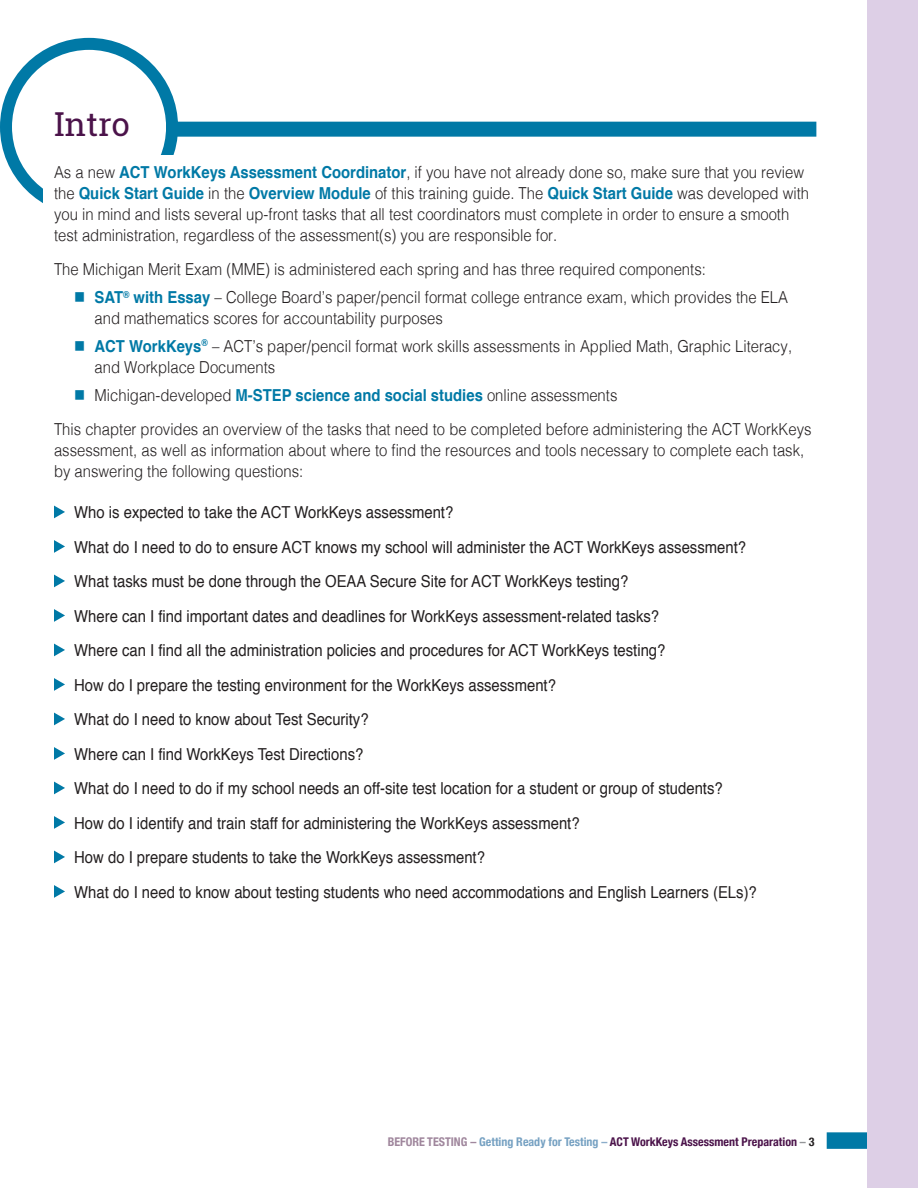
<style>
.page{position:relative;width:918px;height:1188px;background:#fff}
.page>*{position:absolute;margin:0;border:0;box-sizing:border-box;transform-origin:0 0}
.SectionHd{font:33px "Roboto Slab";color:#4b134a}
.text1{font:300 16.5px/21px "Helvetica";color:#231f20;scale:.9 1}
.intro_list{font:16.5px "Helvetica";color:#231f20;scale:.9 1}
.t1{font:700 condensed 12px "Helvetica Neue";color:#4b134a}
.s1{font-weight:700;color:#0079a6}
.s2{color:#0079a6}
.s3{color:#a0879d}
.s4{color:#76a1c2}
.s5{color:#8badca}
.s6{color:#939598}
.s7{color:#231f20}
</style>
<div class="page">
<div style="left:827px;top:1132px;width:51px;height:17px;background:#0079a6"></div>
<div style="left:867px;top:0;width:51px;height:1188px;background:#ddcfe6"></div>
<div style="left:0;top:38px;width:178px;height:178px;border:12px solid #0079a6;border-radius:50%"></div>
<div style="left:166px;top:122px;width:650px;height:15px;background:#0079a6"></div>
<div style="left:43px;top:156px;width:135px;height:64px;background:#fff"></div>
<svg style="left:54px;top:506px;width:11px;height:12px"></svg>
<svg style="left:54px;top:540px;width:11px;height:13px"></svg>
<svg style="left:54px;top:575px;width:11px;height:12px"></svg>
<svg style="left:54px;top:609px;width:11px;height:13px"></svg>
<svg style="left:54px;top:644px;width:11px;height:12px"></svg>
<svg style="left:54px;top:678px;width:11px;height:13px"></svg>
<svg style="left:54px;top:713px;width:11px;height:12px"></svg>
<svg style="left:54px;top:747px;width:11px;height:13px"></svg>
<svg style="left:54px;top:782px;width:11px;height:12px"></svg>
<svg style="left:54px;top:816px;width:11px;height:13px"></svg>
<svg style="left:54px;top:851px;width:11px;height:12px"></svg>
<svg style="left:54px;top:885px;width:11px;height:13px"></svg>
<p class="SectionHd" style="left:54px;top:102px;width:77px">Intro</p>
<p class="text1" style="left:54px;top:160px;width:841px">As a new <span class="s1">ACT WorkKeys Assessment Coordinator</span>, if you have not already done so, make sure that you review the <span class="s1">Quick Start Guide</span> in the <span class="s1">Overview Module</span> of this training guide. The <span class="s1">Quick Start Guide</span> was developed with you in mind and lists several up-front tasks that all test coordinators must complete in order to ensure a smooth test administration, regardless of the assessment(s) you are responsible for.</p>
<p class="text1" style="left:54px;top:258px;width:726px">The Michigan Merit Exam (MME) is administered each spring and has three required components:</p>
<p class="text1" style="left:94px;top:286px;width:772px;text-indent:-20px"><span class="s2">■</span> <span class="s1">SAT</span><sup>®</sup> <span class="s1">with Essay</span> – College Board’s paper/pencil format college entrance exam, which provides the ELA and mathematics scores for accountability purposes</p>
<p class="text1" style="left:94px;top:334px;width:777px;text-indent:-20px"><span class="s2">■</span> <span class="s1">ACT WorkKeys</span><sup>®</sup> – ACT’s paper/pencil format work skills assessments in Applied Math, Graphic Literacy, and Workplace Documents</p>
<p class="text1" style="left:74px;top:383px;width:605px"><span class="s2">■</span> Michigan-developed <span class="s1">M-STEP science and social studies</span> online assessments</p>
<p class="text1" style="left:54px;top:418px;width:843px">This chapter provides an overview of the tasks that need to be completed before administering the ACT WorkKeys assessment, as well as information about where to find the resources and tools necessary to complete each task, by answering the following questions:</p>
<p class="intro_list" style="left:74px;top:500px;width:423px">Who is expected to take the ACT WorkKeys assessment?</p>
<p class="intro_list" style="left:74px;top:534px;width:748px">What do I need to do to ensure ACT knows my school will administer the ACT WorkKeys assessment?</p>
<p class="intro_list" style="left:74px;top:569px;width:617px">What tasks must be done through the OEAA Secure Site for ACT WorkKeys testing?</p>
<p class="intro_list" style="left:74px;top:603px;width:651px">Where can I find important dates and deadlines for WorkKeys assessment-related tasks?</p>
<p class="intro_list" style="left:74px;top:638px;width:658px">Where can I find all the administration policies and procedures for ACT WorkKeys testing?</p>
<p class="intro_list" style="left:74px;top:672px;width:537px">How do I prepare the testing environment for the WorkKeys assessment?</p>
<p class="intro_list" style="left:74px;top:707px;width:329px">What do I need to know about Test Security?</p>
<p class="intro_list" style="left:74px;top:741px;width:323px">Where can I find WorkKeys Test Directions?</p>
<p class="intro_list" style="left:74px;top:776px;width:722px">What do I need to do if my school needs an off-site test location for a student or group of students?</p>
<p class="intro_list" style="left:74px;top:810px;width:563px">How do I identify and train staff for administering the WorkKeys assessment?</p>
<p class="intro_list" style="left:74px;top:845px;width:458px">How do I prepare students to take the WorkKeys assessment?</p>
<p class="intro_list" style="left:74px;top:879px;width:760px">What do I need to know about testing students who need accommodations and English Learners (ELs)?</p>
<p class="t1" style="left:388px;top:1132px;width:428px"><span class="s3">BEFORE TESTING –</span> <span class="s4">Getting Ready for Testing</span> <span class="s5">–</span> ACT WorkKeys Assessment Preparation <span class="s6">–</span> <span class="s7">3</span></p>
</div>
